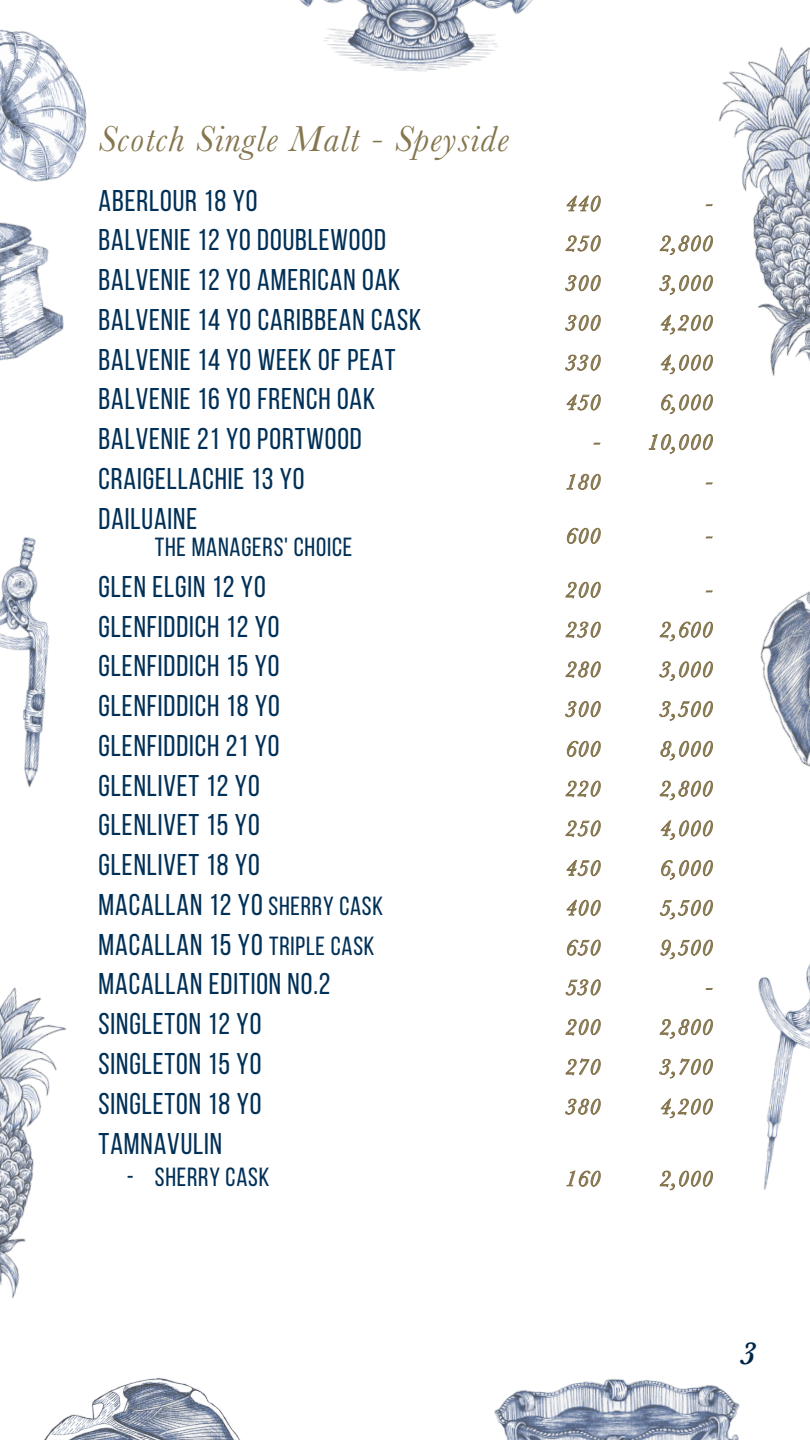
<style>
.page{position:relative;width:810px;height:1440px;background:#fff}
.page>*{position:absolute;margin:0;border:0;box-sizing:border-box;transform-origin:0 0}
.t1{font:italic 37.5px "Baskerville";letter-spacing:.03em;color:#85764e}
.t2{font:italic 600 33px "Baskerville";color:#002445;scale:.95 1}
.t3{font:30px/39.8px "Bebas Neue";letter-spacing:.03em;color:#003057}
.t4{font:26.25px "Bebas Neue";letter-spacing:.03em;color:#003057}
.t5{font:italic 22.5px/39.8px "Baskerville";letter-spacing:.03em;color:#85754e;text-align:justify}
.s1{font-size:26.25px}
</style>
<div class="page">
<img style="left:758px;top:964px;width:52px;height:226px">
<img style="left:696px;top:47px;width:114px;height:330px">
<img style="left:0;top:987px;width:66px;height:311px">
<img style="left:299px;top:0;width:234px;height:72px">
<img style="left:494px;top:1379px;width:246px;height:61px">
<img style="left:684px;top:591px;width:126px;height:190px">
<img style="left:0;top:537px;width:49px;height:251px">
<img style="left:0;top:29px;width:87px;height:332px">
<img style="left:44px;top:1377px;width:196px;height:63px">
<svg style="left:566px;top:196px;width:35px;height:16px"></svg>
<svg style="left:565px;top:235px;width:36px;height:17px"></svg>
<svg style="left:565px;top:275px;width:36px;height:16px"></svg>
<svg style="left:565px;top:315px;width:36px;height:16px"></svg>
<svg style="left:565px;top:355px;width:36px;height:16px"></svg>
<svg style="left:566px;top:394px;width:35px;height:17px"></svg>
<svg style="left:593px;top:443px;width:8px;height:2px"></svg>
<svg style="left:566px;top:474px;width:35px;height:16px"></svg>
<svg style="left:567px;top:528px;width:34px;height:16px"></svg>
<svg style="left:565px;top:582px;width:36px;height:16px"></svg>
<svg style="left:565px;top:622px;width:36px;height:16px"></svg>
<svg style="left:565px;top:661px;width:36px;height:17px"></svg>
<svg style="left:565px;top:701px;width:36px;height:16px"></svg>
<svg style="left:567px;top:741px;width:34px;height:16px"></svg>
<svg style="left:565px;top:781px;width:36px;height:16px"></svg>
<svg style="left:565px;top:820px;width:36px;height:17px"></svg>
<svg style="left:566px;top:860px;width:35px;height:16px"></svg>
<svg style="left:566px;top:900px;width:35px;height:16px"></svg>
<svg style="left:567px;top:939px;width:34px;height:17px"></svg>
<svg style="left:565px;top:979px;width:36px;height:17px"></svg>
<svg style="left:565px;top:1019px;width:36px;height:17px"></svg>
<svg style="left:565px;top:1058px;width:36px;height:17px"></svg>
<svg style="left:565px;top:1099px;width:36px;height:16px"></svg>
<svg style="left:566px;top:1170px;width:35px;height:17px"></svg>
<svg style="left:705px;top:204px;width:8px;height:2px"></svg>
<svg style="left:660px;top:235px;width:53px;height:20px"></svg>
<svg style="left:659px;top:275px;width:54px;height:20px"></svg>
<svg style="left:661px;top:315px;width:52px;height:20px"></svg>
<svg style="left:661px;top:355px;width:52px;height:19px"></svg>
<svg style="left:661px;top:394px;width:52px;height:20px"></svg>
<svg style="left:648px;top:434px;width:65px;height:20px"></svg>
<svg style="left:705px;top:482px;width:8px;height:3px"></svg>
<svg style="left:705px;top:536px;width:8px;height:3px"></svg>
<svg style="left:705px;top:590px;width:8px;height:3px"></svg>
<svg style="left:660px;top:621px;width:53px;height:20px"></svg>
<svg style="left:659px;top:661px;width:54px;height:20px"></svg>
<svg style="left:659px;top:701px;width:54px;height:20px"></svg>
<svg style="left:660px;top:741px;width:53px;height:20px"></svg>
<svg style="left:660px;top:781px;width:53px;height:19px"></svg>
<svg style="left:661px;top:820px;width:52px;height:20px"></svg>
<svg style="left:661px;top:860px;width:52px;height:20px"></svg>
<svg style="left:660px;top:900px;width:53px;height:20px"></svg>
<svg style="left:660px;top:940px;width:53px;height:19px"></svg>
<svg style="left:705px;top:988px;width:8px;height:2px"></svg>
<svg style="left:660px;top:1019px;width:53px;height:20px"></svg>
<svg style="left:659px;top:1058px;width:54px;height:21px"></svg>
<svg style="left:661px;top:1099px;width:52px;height:19px"></svg>
<svg style="left:660px;top:1171px;width:53px;height:19px"></svg>
<p class="t1" style="left:99px;top:114px;width:412px">Scotch Single Malt - Speyside</p>
<p class="t3" style="left:99px;top:180px;width:324px">ABERLOUR 18 YO<br>BALVENIE 12 YO DOUBLEWOOD<br>BALVENIE 12 YO AMERICAN OAK<br>BALVENIE 14 YO CARIBBEAN CASK<br>BALVENIE 14 YO WEEK OF PEAT<br>BALVENIE 16 YO FRENCH OAK<br>BALVENIE 21 YO PORTWOOD<br>CRAIGELLACHIE 13 YO<br>DAILUAINE</p>
<p class="t4" style="left:155px;top:533px;width:199px">THE MANAGERS' CHOICE</p>
<p class="t3" style="left:99px;top:566px;width:286px">GLEN ELGIN 12 YO<br>GLENFIDDICH 12 YO<br>GLENFIDDICH 15 YO<br>GLENFIDDICH 18 YO<br>GLENFIDDICH 21 YO<br>GLENLIVET 12 YO<br>GLENLIVET 15 YO<br>GLENLIVET 18 YO<br>MACALLAN 12 YO <span class="s1">SHERRY CASK<br></span>MACALLAN 15 YO <span class="s1">TRIPLE CASK<br></span>MACALLAN EDITION NO.2<br>SINGLETON 12 YO<br>SINGLETON 15 YO<br>SINGLETON 18 YO<br>TAMNAVULIN</p>
<p class="t4" style="left:127px;top:1162px;width:144px">- SHERRY CASK</p>
<p class="t5" style="left:565px;top:184px;width:37px">440<br>250<br>300<br>300<br>330<br>450</p>
<p class="t5" style="left:565px;top:462px;width:37px">180</p>
<p class="t5" style="left:565px;top:516px;width:37px">600</p>
<p class="t5" style="left:565px;top:570px;width:37px">200<br>230<br>280<br>300<br>600<br>220<br>250<br>450<br>400<br>650<br>530<br>200<br>270<br>380</p>
<p class="t5" style="left:565px;top:1159px;width:37px">160</p>
<p class="t5" style="left:648px;top:224px;width:67px;text-align:center">2,800<br>3,000<br>4,200<br>4,000<br>6,000<br>10,000</p>
<p class="t5" style="left:660px;top:610px;width:55px">2,600<br>3,000<br>3,500<br>8,000<br>2,800<br>4,000<br>6,000<br>5,500<br>9,500</p>
<p class="t5" style="left:660px;top:1007px;width:55px">2,800<br>3,700<br>4,200</p>
<p class="t5" style="left:660px;top:1159px;width:55px">2,000</p>
<p class="t2" style="left:740px;top:1330px;width:18px">3</p>
</div>
